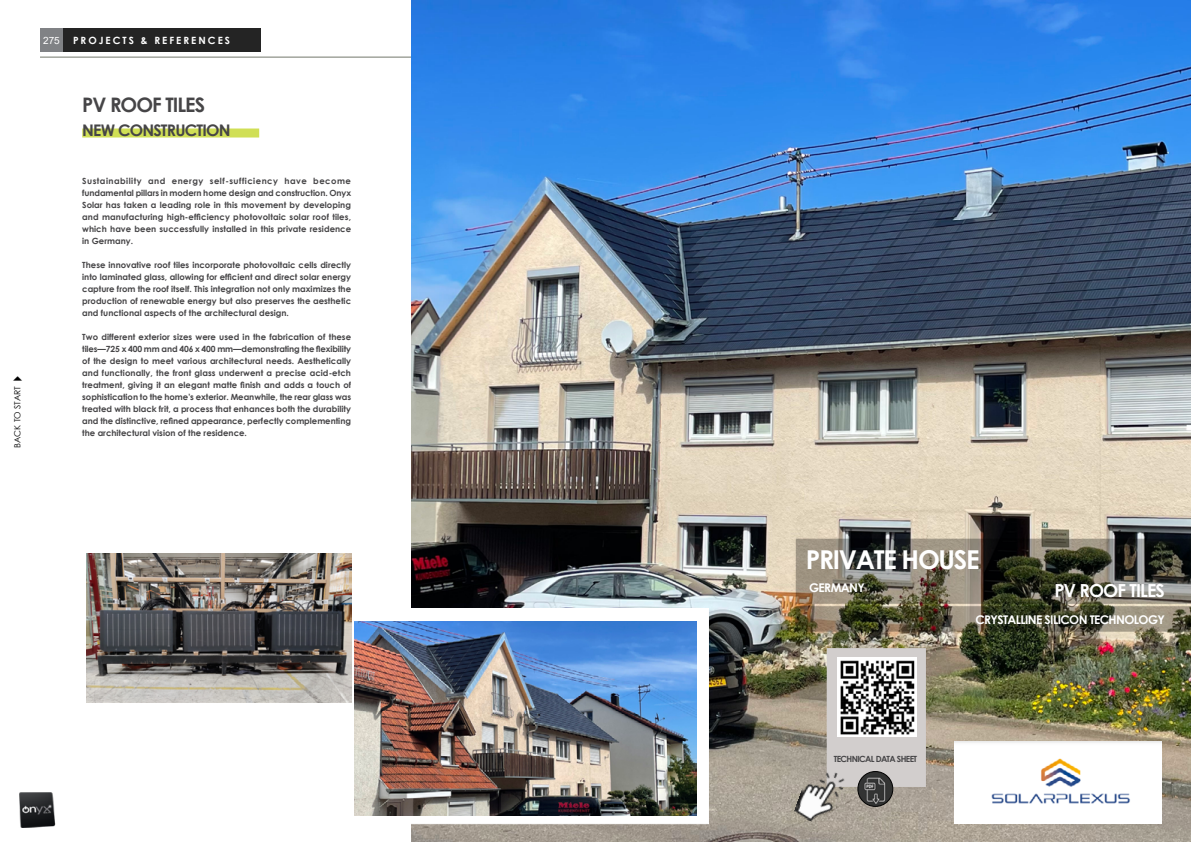
<style>
.page{position:relative;width:1191px;height:842px;background:#fff}
.page>*{position:absolute;margin:0;border:0;box-sizing:border-box;transform-origin:0 0}
.t1{font:700 26px "Century Gothic";letter-spacing:-.05em;color:#fff}
.t2{font:700 20px "Century Gothic";letter-spacing:-.05em;color:#464547}
.t3{font:700 18px "Century Gothic";letter-spacing:-.05em;color:#fff}
.t4{font:700 16px "Century Gothic";letter-spacing:-.05em;color:#464547}
.t5{font:700 12px "Century Gothic";letter-spacing:-.05em;color:#fff}
.t6{font:700 10px "Century Gothic";letter-spacing:.2em;color:#fff}
.t7{font:10px "Arial";color:#fff}
.t8{font:700 8.5px/12px "Century Gothic";color:#464547;text-align:justify}
.t9{font:700 8.5px "Century Gothic";letter-spacing:-.075em;color:#464547}
.t10{font:8.5px "Century Gothic";color:#000}
</style>
<div class="page">
<div style="left:40px;top:28px;width:23px;height:23px;background:#808285"></div>
<div style="left:63px;top:28px;width:198px;height:23px;background:#242424"></div>
<hr style="left:40px;top:57px;width:515px;height:1px;background:#73776c">
<img style="left:19px;top:792px;width:37px;height:36px">
<div style="left:82px;top:129px;width:177px;height:9px;background:#d0df56"></div>
<img style="left:411px;top:0;width:780px;height:842px">
<img style="left:795px;top:606px;width:396px;height:26px">
<svg style="left:795px;top:539px;width:396px;height:65px;background:#615e51"></svg>
<img style="left:954px;top:742px;width:207px;height:81px">
<div style="left:826px;top:648px;width:100px;height:139px;background:#d2cecd"></div>
<img style="left:858px;top:771px;width:34px;height:35px;border-radius:17px">
<div style="left:857px;top:771px;width:36px;height:35px;border:1px solid #000;border-radius:50%"></div>
<img style="left:792px;top:764px;width:55px;height:64px">
<img style="left:837px;top:657px;width:79px;height:79px">
<div style="left:337px;top:608px;width:372px;height:216px;background:#fff"></div>
<img style="left:354px;top:622px;width:342px;height:193px">
<img style="left:86px;top:553px;width:265px;height:150px">
<p class="t10" style="left:11px;top:448px;width:63px;rotate:-90deg">BACK TO START</p>
<p class="t7" style="left:43px;top:34px;width:18px">275</p>
<p class="t6" style="left:73px;top:32px;width:158px">PROJECTS &amp; REFERENCES</p>
<h2 class="t2" style="left:82px;top:90px;width:124px">PV ROOF TILES</h2>
<h3 class="t4" style="left:82px;top:118px;width:150px">NEW CONSTRUCTION</h3>
<p class="t8" style="left:82px;top:175px;width:270px">Sustainability and energy self-sufficiency have become fundamental pillars in modern home design and construction. Onyx Solar has taken a leading role in this movement by developing and manufacturing high-efficiency photovoltaic solar roof tiles, which have been successfully installed in this private residence in Germany.</p>
<p class="t8" style="left:82px;top:259px;width:270px">These innovative roof tiles incorporate photovoltaic cells directly into laminated glass, allowing for efficient and direct solar energy capture from the roof itself. This integration not only maximizes the production of renewable energy but also preserves the aesthetic and functional aspects of the architectural design.</p>
<p class="t8" style="left:82px;top:331px;width:270px">Two different exterior sizes were used in the fabrication of these tiles—725 x 400 mm and 406 x 400 mm—demonstrating the flexibility of the design to meet various architectural needs. Aesthetically and functionally, the front glass underwent a precise acid-etch treatment, giving it an elegant matte finish and adds a touch of sophistication to the home's exterior. Meanwhile, the rear glass was treated with black frit, a process that enhances both the durability and the distinctive, refined appearance, perfectly complementing the architectural vision of the residence.</p>
<h1 class="t1" style="left:806px;top:540px;width:175px">PRIVATE HOUSE</h1>
<h3 class="t5" style="left:809px;top:579px;width:57px">GERMANY</h3>
<h3 class="t3" style="left:1054px;top:577px;width:112px">PV ROOF TILES</h3>
<p class="t9" style="left:834px;top:752px;width:85px">TECHNICAL DATA SHEET</p>
<h3 class="t5" style="left:975px;top:611px;width:191px">CRYSTALLINE SILICON TECHNOLOGY</h3>
</div>
